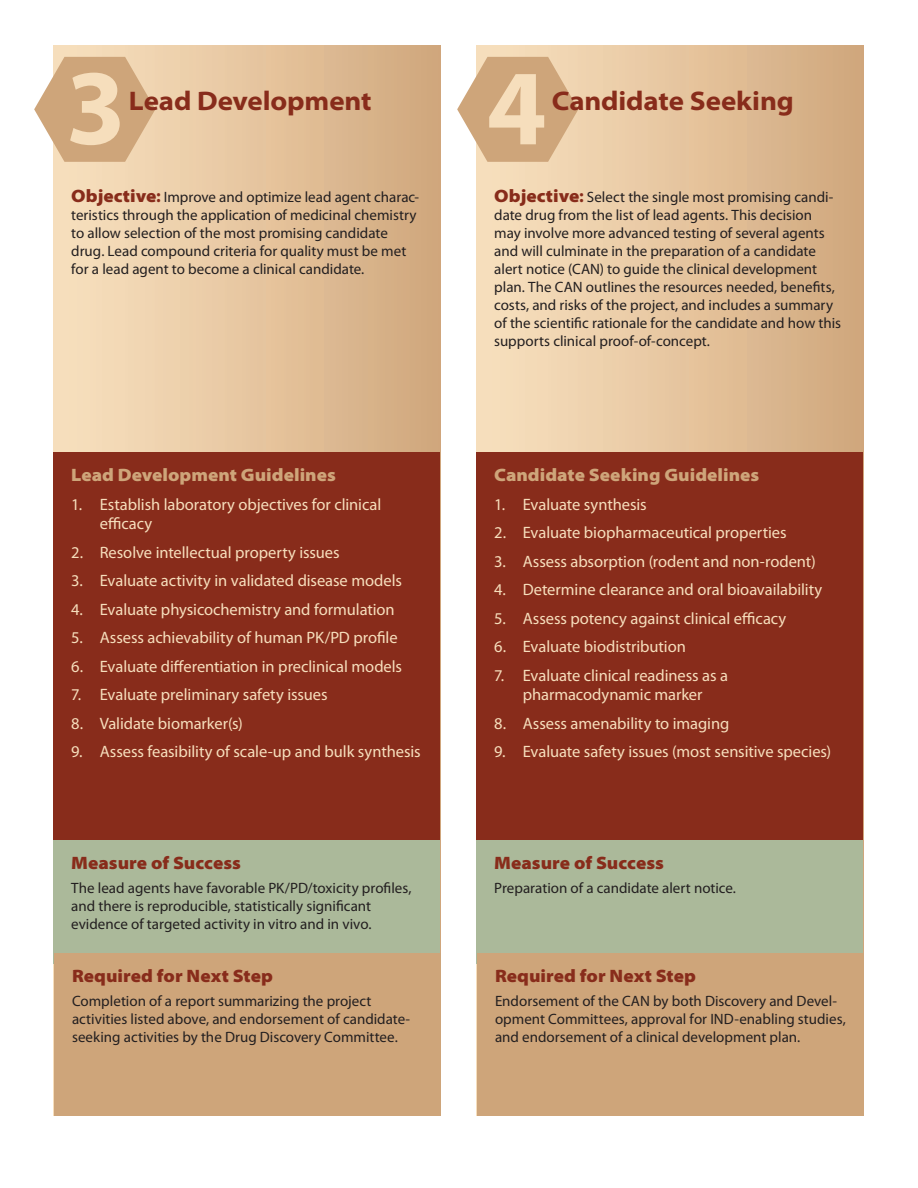
<style>
.page{position:relative;width:918px;height:1188px;background:#fff}
.page>*{position:absolute;margin:0;border:0;box-sizing:border-box;transform-origin:0 0}
.Indent_Text{font:700 108px "Myriad Pro";color:#f6debc}
.Stage_Head{font:700 semi-expanded 27px "Myriad Pro";letter-spacing:-.005em;color:#882c1b}
.Indent_Text-2{font:900 semi-expanded 18px "Myriad Pro";color:#882c1b}
.Indent_Text-3{font:900 semi-expanded 18px "Myriad Pro";color:#cea57a}
.Guidelines_Head{font:900 semi-expanded 18px "Myriad Pro";color:#cea57a}
.Guideline_Numbered_T{font:16.5px/19.5px "Myriad Pro";letter-spacing:-.005em;color:#f6debc}
.Indent_Text-4{font:15px/18px "Myriad Pro";color:#231f20}
.s1{font-weight:900;font-stretch:semi-expanded;font-size:18px;color:#882c1b}
.s2{font-weight:700;font-size:18px;color:#882c1b}
</style>
<div class="page">
<div style="left:53px;top:45px;width:387px;height:1071px;background:linear-gradient(to right,#fae3c1,#d1a87e)"></div>
<div style="left:476px;top:45px;width:387px;height:1071px;background:linear-gradient(to right,#fae3c1,#d1a87e)"></div>
<svg style="left:34px;top:57px;width:121px;height:105px;background:#d8b590"></svg>
<svg style="left:457px;top:57px;width:121px;height:105px;background:#d8b590"></svg>
<div style="left:53px;top:453px;width:387px;height:417px;background:#882c1b"></div>
<div style="left:476px;top:453px;width:387px;height:468px;background:#882c1b"></div>
<div style="left:53px;top:840px;width:387px;height:124px;background:#abb99a"></div>
<div style="left:476px;top:840px;width:387px;height:124px;background:#abb99a"></div>
<div style="left:54px;top:953px;width:387px;height:163px;background:#cea57a"></div>
<div style="left:477px;top:953px;width:387px;height:163px;background:#cea57a"></div>
<p class="Indent_Text" style="left:66px;top:47px;width:61px">3</p>
<p class="Indent_Text" style="left:487px;top:47px;width:61px">4</p>
<p class="Stage_Head" style="left:129px;top:85px;width:244px">Lead Development</p>
<p class="Stage_Head" style="left:552px;top:85px;width:243px">Candidate Seeking</p>
<p class="Indent_Text-4" style="left:71px;top:188px;width:350px"><span class="s1">Objective</span><span class="s2">:</span> Improve and optimize lead agent charac&shy;teristics through the application of medicinal chemistry to allow selection of the most promising candidate drug. Lead compound criteria for quality must be met for a lead agent to become a clinical candidate.</p>
<p class="Indent_Text-4" style="left:494px;top:188px;width:348px"><span class="s1">Objective</span><span class="s2">:</span> Select the single most promising candi&shy;date drug from the list of lead agents. This decision may involve more advanced testing of several agents and will culminate in the preparation of a candidate alert notice (CAN) to guide the clinical development plan. The CAN outlines the resources needed, benefits, costs, and risks of the project, and includes a summary of the scientific rationale for the candidate and how this supports clinical proof-of-concept.</p>
<p class="Guidelines_Head" style="left:71px;top:465px;width:266px">Lead Development Guidelines</p>
<p class="Guideline_Numbered_T" style="left:100px;top:495px;width:283px;text-indent:-28px">1. Establish laboratory objectives for clinical efficacy</p>
<p class="Guideline_Numbered_T" style="left:71px;top:543px;width:270px">2. Resolve intellectual property issues</p>
<p class="Guideline_Numbered_T" style="left:71px;top:571px;width:332px">3. Evaluate activity in validated disease models</p>
<p class="Guideline_Numbered_T" style="left:71px;top:600px;width:325px">4. Evaluate physicochemistry and formulation</p>
<p class="Guideline_Numbered_T" style="left:71px;top:628px;width:328px">5. Assess achievability of human PK/PD profile</p>
<p class="Guideline_Numbered_T" style="left:71px;top:657px;width:332px">6. Evaluate differentiation in preclinical models</p>
<p class="Guideline_Numbered_T" style="left:71px;top:685px;width:258px">7. Evaluate preliminary safety issues</p>
<p class="Guideline_Numbered_T" style="left:71px;top:714px;width:173px">8. Validate biomarker(s)</p>
<p class="Guideline_Numbered_T" style="left:71px;top:742px;width:351px">9. Assess feasibility of scale-up and bulk synthesis</p>
<p class="Indent_Text-2" style="left:71px;top:852px;width:171px">Measure of Success</p>
<p class="Indent_Text-4" style="left:71px;top:879px;width:342px">The lead agents have favorable PK/PD/toxicity profiles, and there is reproducible, statistically significant evidence of targeted activity in vitro and in vivo.</p>
<p class="Indent_Text-2" style="left:72px;top:965px;width:202px">Required for Next Step</p>
<p class="Indent_Text-4" style="left:72px;top:992px;width:340px">Completion of a report summarizing the project activities listed above, and endorsement of candidate&shy;seeking activities by the Drug Discovery Committee.</p>
<p class="Indent_Text-3" style="left:494px;top:465px;width:267px">Candidate Seeking Guidelines</p>
<p class="Guideline_Numbered_T" style="left:494px;top:495px;width:154px">1. Evaluate synthesis</p>
<p class="Guideline_Numbered_T" style="left:494px;top:523px;width:294px">2. Evaluate biopharmaceutical properties</p>
<p class="Guideline_Numbered_T" style="left:494px;top:552px;width:323px">3. Assess absorption (rodent and non-rodent)</p>
<p class="Guideline_Numbered_T" style="left:494px;top:580px;width:330px">4. Determine clearance and oral bioavailability</p>
<p class="Guideline_Numbered_T" style="left:494px;top:609px;width:294px">5. Assess potency against clinical efficacy</p>
<p class="Guideline_Numbered_T" style="left:494px;top:637px;width:193px">6. Evaluate biodistribution</p>
<p class="Guideline_Numbered_T" style="left:494px;top:666px;width:235px;text-align:center">7. Evaluate clinical readiness as a pharmacodynamic marker</p>
<p class="Guideline_Numbered_T" style="left:494px;top:714px;width:237px">8. Assess amenability to imaging</p>
<p class="Guideline_Numbered_T" style="left:494px;top:742px;width:338px">9. Evaluate safety issues (most sensitive species)</p>
<p class="Indent_Text-2" style="left:494px;top:852px;width:171px">Measure of Success</p>
<p class="Indent_Text-4" style="left:494px;top:879px;width:243px">Preparation of a candidate alert notice.</p>
<p class="Indent_Text-2" style="left:495px;top:965px;width:202px">Required for Next Step</p>
<p class="Indent_Text-4" style="left:495px;top:992px;width:352px">Endorsement of the CAN by both Discovery and Devel&shy;opment Committees, approval for IND-enabling studies, and endorsement of a clinical development plan.</p>
</div>
